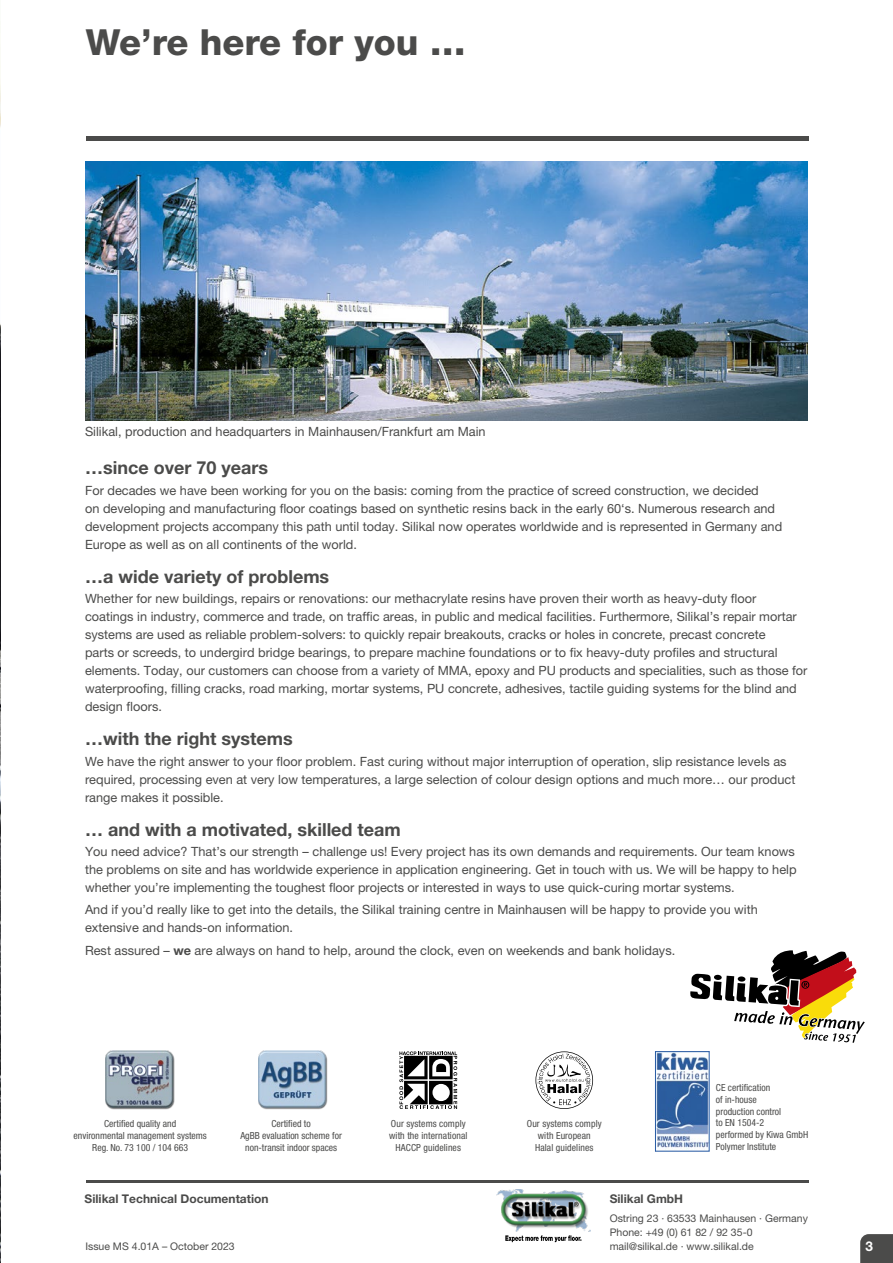
<style>
.page{position:relative;width:893px;height:1263px;background:#fff}
.page>*{position:absolute;margin:0;border:0;box-sizing:border-box;transform-origin:0 0}
.t1{font:800 36px "Helvetica Neue LT Pro";color:#4b4b4a}
.t2{font:700 18px "Helvetica Neue LT Pro";color:#4b4b4a}
.t3{font:700 13.5px "Helvetica Neue LT Pro";color:#fff}
.t4{font:12.75px/18px "Helvetica Neue LT Pro";color:#4b4b4a}
.t5{font:700 12px "Helvetica Neue LT Pro";color:#4b4b4a}
.t6{font:10.5px/14.2px "Helvetica Neue LT Pro";color:#4b4b4a}
.t7{font:condensed 9.75px/11.7px "Helvetica Neue LT Pro";color:#4b4b4a;text-align:center}
.s1{font-weight:700}
</style>
<div class="page">
<img style="left:0;top:65px;width:1px;height:1198px">
<img style="left:496px;top:1189px;width:95px;height:42px">
<svg style="left:505px;top:1235px;width:76px;height:7px"></svg>
<img style="left:85px;top:162px;width:723px;height:259px">
<img style="left:106px;top:1050px;width:69px;height:60px">
<img style="left:258px;top:1050px;width:70px;height:60px">
<svg style="left:399px;top:1051px;width:58px;height:58px"></svg>
<svg style="left:535px;top:1051px;width:58px;height:58px"></svg>
<img style="left:657px;top:1053px;width:30px;height:96px">
<div style="left:655px;top:1051px;width:54px;height:100px;border:1px solid #285ca5"></div>
<hr style="left:86px;top:136px;width:723px;height:4px;background:#4b4b4a">
<hr style="left:86px;top:1180px;width:723px;height:2px;background:#4b4b4a">
<svg style="left:687px;top:950px;width:206px;height:313px"></svg>
<h1 class="t1" style="left:86px;top:21px;width:382px">We’re here for you …</h1>
<p class="t4" style="left:85px;top:422px;width:402px">Silikal, production and headquarters in Mainhausen/Frankfurt am Main</p>
<h2 class="t2" style="left:85px;top:457px;width:185px">…since over 70 years</h2>
<p class="t4" style="left:85px;top:481px;width:699px">For decades we have been working for you on the basis: coming from the practice of screed construction, we decided<br>on developing and manufacturing floor coatings based on synthetic resins back in the early 60‘s. Numerous research and development projects accompany this path until today. Silikal now operates worldwide and is represented in Germany and Europe as well as on all continents of the world.</p>
<h2 class="t2" style="left:85px;top:565px;width:246px">…a wide variety of problems</h2>
<p class="t4" style="left:85px;top:589px;width:724px">Whether for new buildings, repairs or renovations: our methacrylate resins have proven their worth as heavy-duty floor coatings in industry, commerce and trade, on traffic areas, in public and medical facilities. Furthermore, Silikal’s repair mortar systems are used as reliable problem-solvers: to quickly repair breakouts, cracks or holes in concrete, precast concrete<br>parts or screeds, to undergird bridge bearings, to prepare machine foundations or to fix heavy-duty profiles and structural elements. Today, our customers can choose from a variety of MMA, epoxy and PU products and specialities, such as those for waterproofing, filling cracks, road marking, mortar systems, PU concrete, adhesives, tactile guiding systems for the blind and design floors.</p>
<h2 class="t2" style="left:85px;top:728px;width:209px">…with the right systems</h2>
<p class="t4" style="left:85px;top:752px;width:712px">We have the right answer to your floor problem. Fast curing without major interruption of operation, slip resistance levels as required, processing even at very low temperatures, a large selection of colour design options and much more… our product range makes it possible.</p>
<h2 class="t2" style="left:85px;top:818px;width:317px">… and with a motivated, skilled team</h2>
<p class="t4" style="left:85px;top:842px;width:713px">You need advice? That’s our strength – challenge us! Every project has its own demands and requirements. Our team knows the problems on site and has worldwide experience in application engineering. Get in touch with us. We will be happy to help whether you’re implementing the toughest floor projects or interested in ways to use quick-curing mortar systems.</p>
<p class="t4" style="left:85px;top:901px;width:674px">And if you’d really like to get into the details, the Silikal training centre in Mainhausen will be happy to provide you with extensive and hands-on information.</p>
<p class="t4" style="left:85px;top:941px;width:592px">Rest assured – <span class="s1">we</span> are always on hand to help, around the clock, even on weekends and bank holidays.</p>
<p class="t7" style="left:74px;top:1118px;width:135px">Certified quality and<br>environmental management systems<br>Reg. No. 73 100 / 104 663</p>
<p class="t7" style="left:240px;top:1118px;width:103px">Certified to<br>AgBB evaluation scheme for non-transit indoor spaces</p>
<p class="t5" style="left:85px;top:1191px;width:185px">Silikal Technical Documentation</p>
<p class="t6" style="left:85px;top:1239px;width:151px">Issue MS 4.01A – October 2023</p>
<p class="t7" style="left:389px;top:1118px;width:80px">Our systems comply with the international<br>HACCP guidelines</p>
<p class="t7" style="left:527px;top:1118px;width:76px">Our systems comply with European<br>Halal guidelines</p>
<p class="t7" style="left:716px;top:1082px;width:94px;text-align:left">CE certification<br>of in-house<br>production control<br>to EN 1504-2<br>performed by Kiwa GmbH<br>Polymer Institute</p>
<p class="t5" style="left:610px;top:1191px;width:75px">Silikal GmbH</p>
<p class="t6" style="left:610px;top:1211px;width:200px">Ostring 23 · 63533 Mainhausen · Germany<br>Phone: +49 (0) 61 82 / 92 35-0 mail@silikal.de · www.silikal.de</p>
<p class="t3" style="left:865px;top:1237px;width:9px">3</p>
</div>
